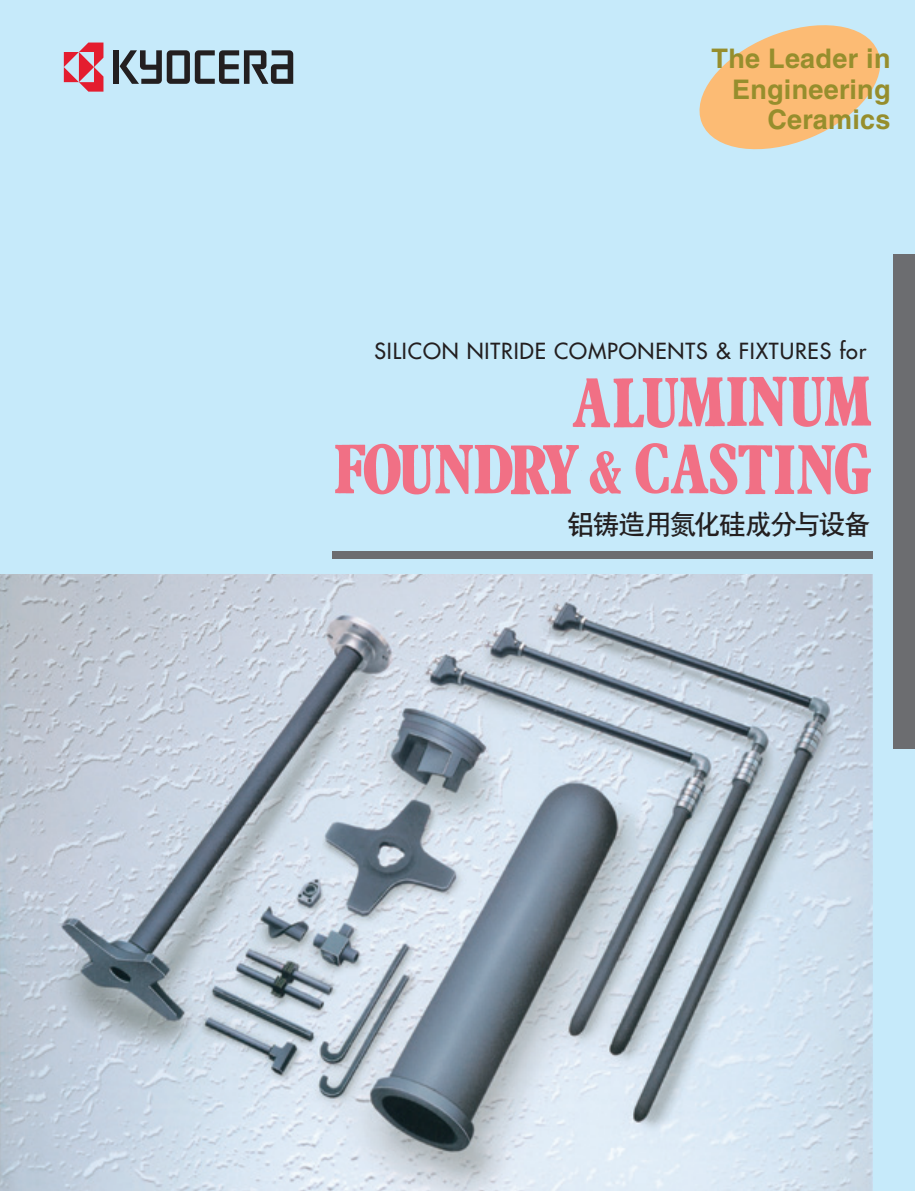
<style>
.page{position:relative;width:915px;height:1191px;background:#fff}
.page>*{position:absolute;margin:0;border:0;box-sizing:border-box;transform-origin:0 0}
.t1{font:700 27px/30px "Helvetica LT Std";letter-spacing:.01em;color:#968e2d;text-align:right}
.t2{font:27px "DF Hei W7 GB EUC H";letter-spacing:-.06em;color:#231f20}
.t3{font:500 21.6px "Futura Std";letter-spacing:.04em;color:#231f20}
</style>
<div class="page">
<div style="left:0;top:0;width:914px;height:1191px;background:#c6eafa"></div>
<img style="left:0;top:574px;width:872px;height:617px">
<div style="left:893px;top:254px;width:21px;height:494px;background:#6c6d70"></div>
<div style="left:332px;top:551px;width:540px;height:8px;background:#6c6d70"></div>
<svg style="left:699px;top:25px;width:182px;height:125px"></svg>
<img style="left:335px;top:376px;width:537px;height:119px">
<div style="left:113px;top:50px;width:6px;height:34px;background:#231f20"></div>
<svg style="left:119px;top:50px;width:174px;height:34px"></svg>
<svg style="left:64px;top:43px;width:39px;height:49px"></svg>
<p class="t1" style="left:711px;top:44px;width:180px">The Leader in<br>Engineering<br>Ceramics</p>
<p class="t3" style="left:374px;top:338px;width:493px">SILICON NITRIDE COMPONENTS &amp; FIXTURES for</p>
<p class="t2" style="left:567px;top:511px;width:305px">铝铸造用氮化硅成分与设备</p>
</div>
